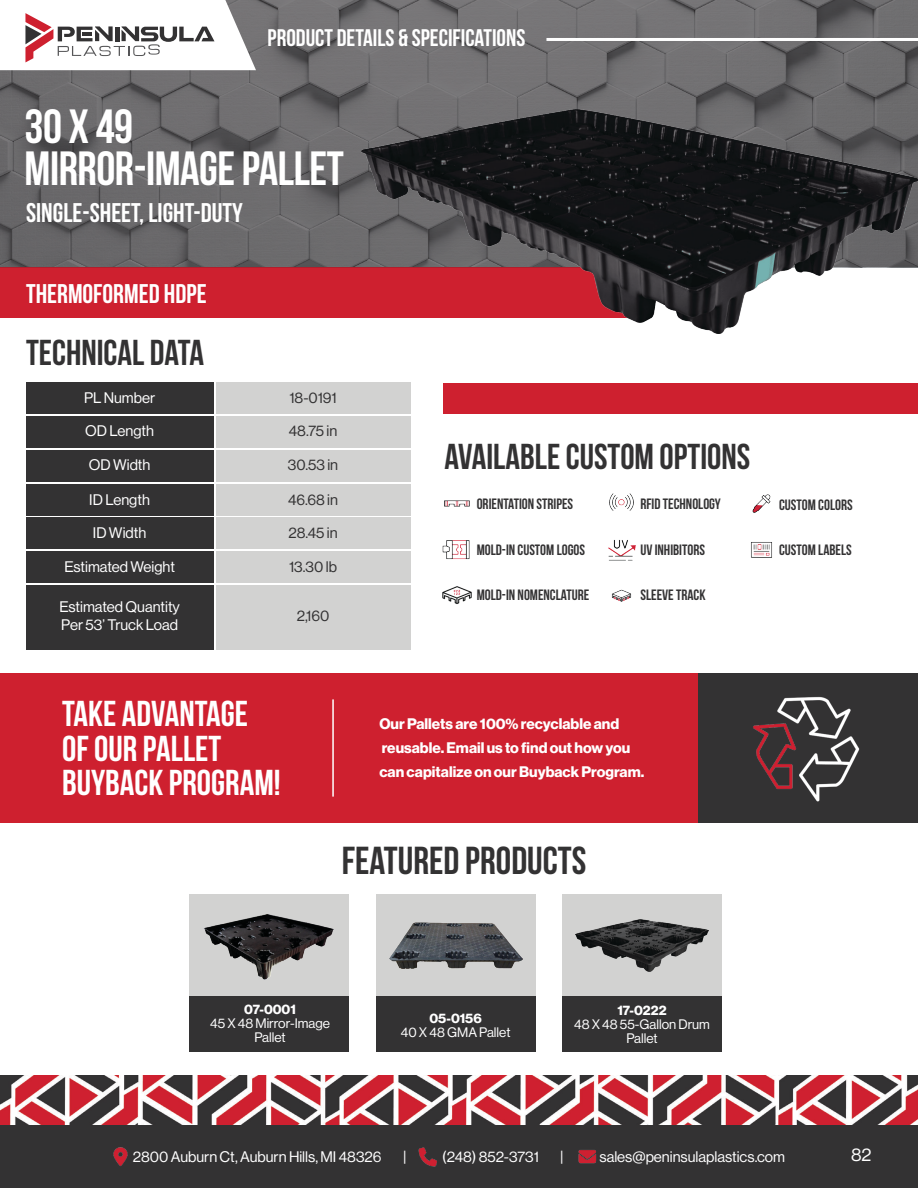
<style>
.page{position:relative;width:918px;height:1188px;background:#fff}
.page>*{position:absolute;margin:0;border:0;box-sizing:border-box;transform-origin:0 0}
.t1{font:700 48px "Bebas Neue";letter-spacing:-.01em;color:#fff}
.t2{font:700 39px "Bebas Neue";color:#333233}
.t3{font:700 36px "Bebas Neue";color:#fff}
.t4{font:700 36px "Bebas Neue";color:#333233}
.t5{font:700 27px "Bebas Neue";color:#fff}
.t6{font:700 24px "Bebas Neue";color:#fff}
.t7{font:18px "N Haas Grotesk DS Pro 55 Rg";color:#fff}
.t8{font:15px "N Haas Grotesk DS Pro 55 Rg";color:#fff}
.t9{font:700 15px "Bebas Neue";color:#333233}
.t10{font:15px/24px "N Haas Grotesk DS Pro 75 Bd";color:#fff}
.t11{font:15px "N Haas Grotesk DS Pro 55 Rg";color:#333233}
.t12{font:13.5px/14.2px "N Haas Grotesk DS Pro 55 Rg";color:#fff;text-align:center}
.t13{font:13.5px "N Haas Grotesk DS Pro 75 Bd";color:#fff}
</style>
<div class="page">
<img style="left:0;top:1075px;width:918px;height:50px">
<div style="left:0;top:267px;width:635px;height:51px;background:#ce202f"></div>
<svg style="left:0;top:0;width:918px;height:267px;background:#6b6a6c"></svg>
<img style="left:362px;top:110px;width:556px;height:224px">
<hr style="left:546px;top:38px;width:372px;height:3px;background:#fff">
<div style="left:26px;top:382px;width:187px;height:32px;background:#333233"></div>
<div style="left:26px;top:416px;width:187px;height:31px;background:#333233"></div>
<div style="left:216px;top:382px;width:194px;height:32px;background:#d2d2d1"></div>
<div style="left:216px;top:416px;width:194px;height:31px;background:#d2d2d1"></div>
<div style="left:26px;top:450px;width:187px;height:32px;background:#333233"></div>
<div style="left:26px;top:518px;width:187px;height:31px;background:#333233"></div>
<div style="left:26px;top:484px;width:187px;height:31px;background:#333233"></div>
<div style="left:26px;top:551px;width:187px;height:32px;background:#333233"></div>
<div style="left:216px;top:450px;width:194px;height:32px;background:#d2d2d1"></div>
<div style="left:216px;top:518px;width:194px;height:31px;background:#d2d2d1"></div>
<div style="left:216px;top:484px;width:194px;height:31px;background:#d2d2d1"></div>
<div style="left:216px;top:551px;width:194px;height:32px;background:#d2d2d1"></div>
<div style="left:26px;top:585px;width:187px;height:65px;background:#333233"></div>
<div style="left:216px;top:585px;width:194px;height:65px;background:#d2d2d1"></div>
<div style="left:190px;top:894px;width:159px;height:139px;background:#d2d2d1"></div>
<div style="left:190px;top:997px;width:159px;height:55px;background:#333233"></div>
<div style="left:376px;top:894px;width:159px;height:139px;background:#d2d2d1"></div>
<div style="left:376px;top:997px;width:159px;height:55px;background:#333233"></div>
<div style="left:562px;top:894px;width:160px;height:139px;background:#d2d2d1"></div>
<div style="left:562px;top:997px;width:160px;height:55px;background:#333233"></div>
<img style="left:204px;top:914px;width:130px;height:66px">
<img style="left:389px;top:923px;width:133px;height:45px">
<img style="left:576px;top:919px;width:132px;height:53px">
<div style="left:443px;top:383px;width:475px;height:31px;background:#ce202f"></div>
<div style="left:0;top:674px;width:703px;height:149px;background:#ce202f"></div>
<hr style="left:332px;top:699px;width:2px;height:98px;background:#fff">
<div style="left:699px;top:674px;width:219px;height:149px;background:#333233"></div>
<img style="left:753px;top:696px;width:107px;height:106px">
<img style="left:608px;top:540px;width:28px;height:21px">
<img style="left:611px;top:589px;width:21px;height:13px">
<img style="left:609px;top:493px;width:25px;height:18px">
<img style="left:751px;top:542px;width:21px;height:16px">
<img style="left:752px;top:494px;width:19px;height:19px">
<img style="left:442px;top:586px;width:30px;height:18px">
<img style="left:444px;top:500px;width:26px;height:7px">
<img style="left:442px;top:540px;width:28px;height:19px">
<div style="left:0;top:1125px;width:918px;height:63px;background:#333233"></div>
<svg style="left:0;top:0;width:256px;height:70px"></svg>
<img style="left:113px;top:1147px;width:15px;height:19px">
<img style="left:418px;top:1147px;width:19px;height:20px">
<img style="left:578px;top:1150px;width:19px;height:14px">
<p class="t6" style="left:268px;top:25px;width:259px">PRODUCT DETAILS &amp; SPECIFICATIONS</p>
<p class="t1" style="left:25px;top:100px;width:110px">30 X 49</p>
<p class="t1" style="left:25px;top:142px;width:321px">MIRROR-IMAGE PALLET</p>
<p class="t5" style="left:26px;top:198px;width:218px">SINGLE-SHEET, LIGHT-DUTY</p>
<p class="t5" style="left:26px;top:279px;width:182px">THERMOFORMED HDPE</p>
<p class="t4" style="left:26px;top:333px;width:179px">TECHNICAL DATA</p>
<p class="t8" style="left:84px;top:389px;width:73px">PL Number</p>
<p class="t11" style="left:289px;top:389px;width:49px">18-0191</p>
<p class="t8" style="left:85px;top:423px;width:70px">OD Length</p>
<p class="t11" style="left:289px;top:423px;width:50px">48.75 in</p>
<p class="t8" style="left:89px;top:456px;width:63px">OD Width</p>
<p class="t11" style="left:288px;top:456px;width:52px">30.53 in</p>
<p class="t8" style="left:89px;top:491px;width:62px">ID Length</p>
<p class="t11" style="left:288px;top:491px;width:52px">46.68 in</p>
<p class="t8" style="left:93px;top:524px;width:55px">ID Width</p>
<p class="t11" style="left:288px;top:524px;width:51px">28.45 in</p>
<p class="t8" style="left:64px;top:559px;width:112px">Estimated Weight</p>
<p class="t11" style="left:289px;top:559px;width:49px">13.30 lb</p>
<p class="t8" style="left:59px;top:599px;width:122px">Estimated Quantity</p>
<p class="t8" style="left:61px;top:617px;width:118px">Per 53’ Truck Load</p>
<p class="t11" style="left:297px;top:608px;width:34px">2,160</p>
<p class="t3" style="left:62px;top:694px;width:188px">TAKE ADVANTAGE</p>
<p class="t3" style="left:62px;top:729px;width:161px">OF OUR PALLET</p>
<p class="t3" style="left:62px;top:763px;width:220px">BUYBACK PROGRAM!</p>
<p class="t4" style="left:445px;top:437px;width:307px">AVAILABLE CUSTOM OPTIONS</p>
<p class="t9" style="left:477px;top:496px;width:98px">ORIENTATION STRIPES</p>
<p class="t9" style="left:477px;top:542px;width:110px">MOLD-IN CUSTOM LOGOS</p>
<p class="t9" style="left:477px;top:587px;width:114px">MOLD-IN NOMENCLATURE</p>
<p class="t9" style="left:640px;top:496px;width:82px">RFID TECHNOLOGY</p>
<p class="t9" style="left:779px;top:496px;width:75px">CUSTOM COLORS</p>
<p class="t9" style="left:779px;top:542px;width:74px">CUSTOM LABELS</p>
<p class="t9" style="left:640px;top:542px;width:66px">UV INHIBITORS</p>
<p class="t9" style="left:641px;top:587px;width:67px">SLEEVE TRACK</p>
<p class="t10" style="left:379px;top:712px;width:241px">Our Pallets are 100% recyclable and</p>
<p class="t10" style="left:379px;top:736px;width:266px">reusable. Email us to find out how you can capitalize on our Buyback Program.</p>
<p class="t2" style="left:342px;top:839px;width:246px">FEATURED PRODUCTS</p>
<p class="t13" style="left:244px;top:1001px;width:53px">07-0001</p>
<p class="t12" style="left:210px;top:1016px;width:121px">45 X 48 Mirror-Image<br>Pallet</p>
<p class="t13" style="left:430px;top:1010px;width:54px">05-0156</p>
<p class="t12" style="left:401px;top:1025px;width:111px">40 X 48 GMA Pallet</p>
<p class="t13" style="left:617px;top:1002px;width:51px">17-0222</p>
<p class="t12" style="left:574px;top:1017px;width:137px">48 X 48 55-Gallon Drum<br>Pallet</p>
<p class="t8" style="left:133px;top:1148px;width:250px">2800 Auburn Ct, Auburn Hills, MI 48326</p>
<p class="t8" style="left:403px;top:1148px;width:5px">|</p>
<p class="t8" style="left:442px;top:1148px;width:98px">(248) 852-3731</p>
<p class="t8" style="left:560px;top:1148px;width:5px">|</p>
<p class="t8" style="left:599px;top:1148px;width:187px">sales@peninsulaplastics.com</p>
<p class="t7" style="left:851px;top:1145px;width:22px">82</p>
</div>
